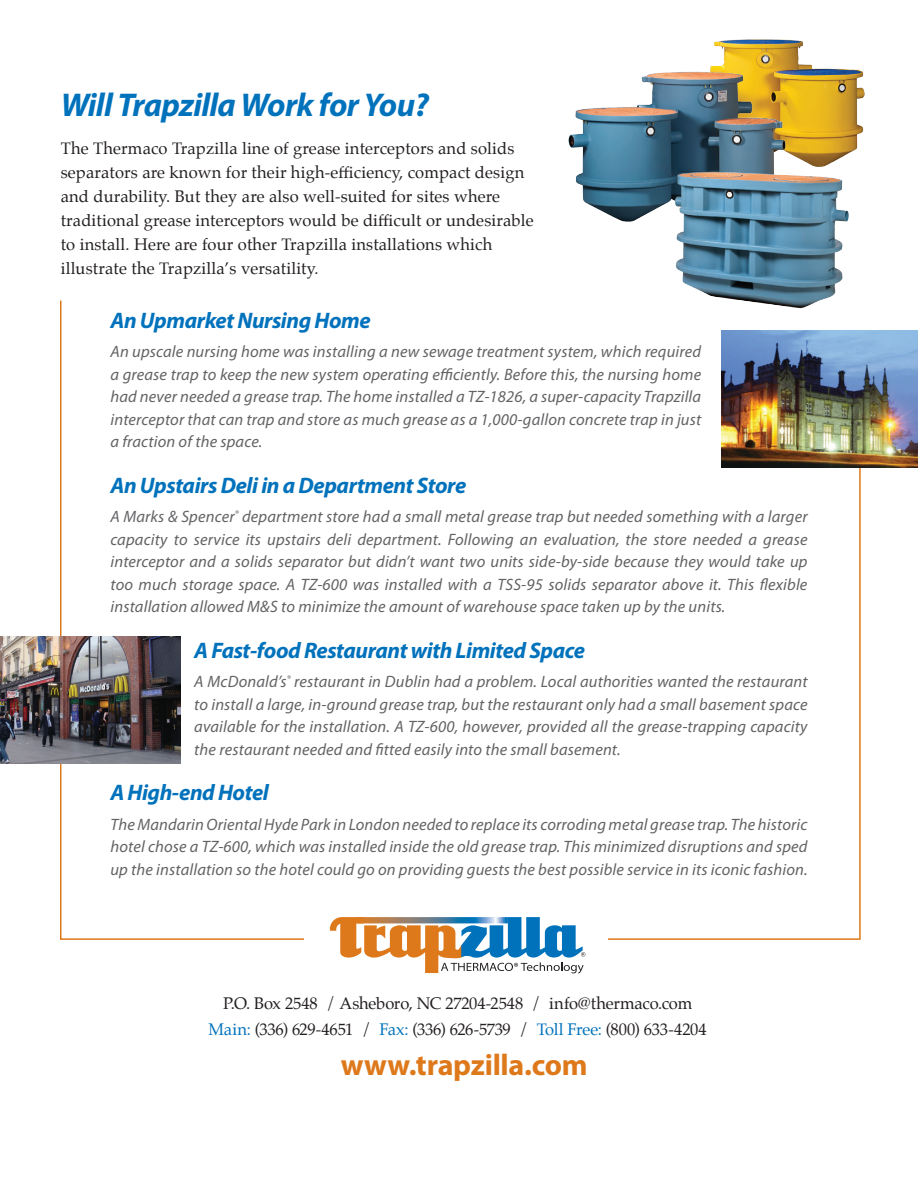
<style>
.page{position:relative;width:918px;height:1188px;background:#fff}
.page>*{position:absolute;margin:0;border:0;box-sizing:border-box;transform-origin:0 0}
.Myriad_Headers{font:italic 700 33px "Myriad Pro";letter-spacing:-.02em;color:#0072bc}
.t1{font:700 30px "Myriad Pro";letter-spacing:-.01em;color:#de791b}
.Myriad_Headers-2{font:italic 700 22.5px "Myriad Pro";letter-spacing:-.02em;color:#0072bc}
.Body_Copy{font:italic 16.5px/22.5px "Myriad Pro";letter-spacing:.01em;color:#636366;text-align:justify}
.Body_Copy-2{font:16.5px/24px "Palatino";letter-spacing:.01em;color:#231f20}
.Body_Copy-3{font:16.5px "Palatino";letter-spacing:-.01em;color:#231f20}
.s1{color:#0072bc}
</style>
<div class="page">
<svg style="left:59px;top:300px;width:802px;height:640px"></svg>
<img style="left:721px;top:331px;width:197px;height:137px">
<img style="left:0;top:637px;width:181px;height:126px">
<img style="left:714px;top:39px;width:151px;height:123px">
<img style="left:568px;top:65px;width:227px;height:157px">
<img style="left:664px;top:162px;width:196px;height:156px">
<div style="left:304px;top:893px;width:304px;height:57px;background:#fff"></div>
<svg style="left:330px;top:917px;width:255px;height:57px"></svg>
<p class="Myriad_Headers" style="left:61px;top:84px;width:370px">Will Trapzilla Work for You?</p>
<p class="Body_Copy-2" style="left:61px;top:137px;width:475px">The Thermaco Trapzilla line of grease interceptors and solids separators are known for their high-efficiency, compact design and durability. But they are also well-suited for sites where traditional grease interceptors would be difficult or undesirable to install. Here are four other Trapzilla installations which illustrate the Trapzilla’s versatility.</p>
<p class="Myriad_Headers-2" style="left:110px;top:306px;width:262px">An Upmarket Nursing Home</p>
<p class="Body_Copy" style="left:110px;top:340px;width:592px">An upscale nursing home was installing a new sewage treatment system, which required a grease trap to keep the new system operating efficiently. Before this, the nursing home had never needed a grease trap. The home installed a TZ-1826, a super-capacity Trapzilla interceptor that can trap and store as much grease as a 1,000-gallon concrete trap in just a fraction of the space.</p>
<p class="Myriad_Headers-2" style="left:110px;top:471px;width:358px">An Upstairs Deli in a Department Store</p>
<p class="Body_Copy" style="left:110px;top:505px;width:699px">A Marks &amp; Spencer<sup>®</sup> department store had a small metal grease trap but needed something with a larger capacity to service its upstairs deli department. Following an evaluation, the store needed a grease interceptor and a solids separator but didn’t want two units side-by-side because they would take up too much storage space. A TZ-600 was installed with a TSS-95 solids separator above it. This flexible installation allowed M&amp;S to minimize the amount of warehouse space taken up by the units.</p>
<p class="Myriad_Headers-2" style="left:194px;top:636px;width:392px">A Fast-food Restaurant with Limited Space</p>
<p class="Body_Copy" style="left:194px;top:670px;width:615px">A McDonald’s<sup>®</sup> restaurant in Dublin had a problem. Local authorities wanted the restaurant to install a large, in-ground grease trap, but the restaurant only had a small basement space available for the installation. A TZ-600, however, provided all the grease-trapping capacity the restaurant needed and fitted easily into the small basement.</p>
<p class="Myriad_Headers-2" style="left:110px;top:778px;width:160px">A High-end Hotel</p>
<p class="Body_Copy" style="left:110px;top:813px;width:699px">The Mandarin Oriental Hyde Park in London needed to replace its corroding metal grease trap. The historic hotel chose a TZ-600, which was installed inside the old grease trap. This minimized disruptions and sped up the installation so the hotel could go on providing guests the best possible service in its iconic fashion.</p>
<p class="Body_Copy-3" style="left:223px;top:990px;width:471px">P.O. Box 2548 / Asheboro, NC 27204-2548 / info@thermaco.com</p>
<p class="Body_Copy-3" style="left:209px;top:1015px;width:500px"><span class="s1">Main:</span> (336) 629-4651 / <span class="s1">Fax:</span> (336) 626-5739 / <span class="s1">Toll Free:</span> (800) 633-4204</p>
<p class="t1" style="left:341px;top:1046px;width:248px">www.trapzilla.com</p>
</div>
